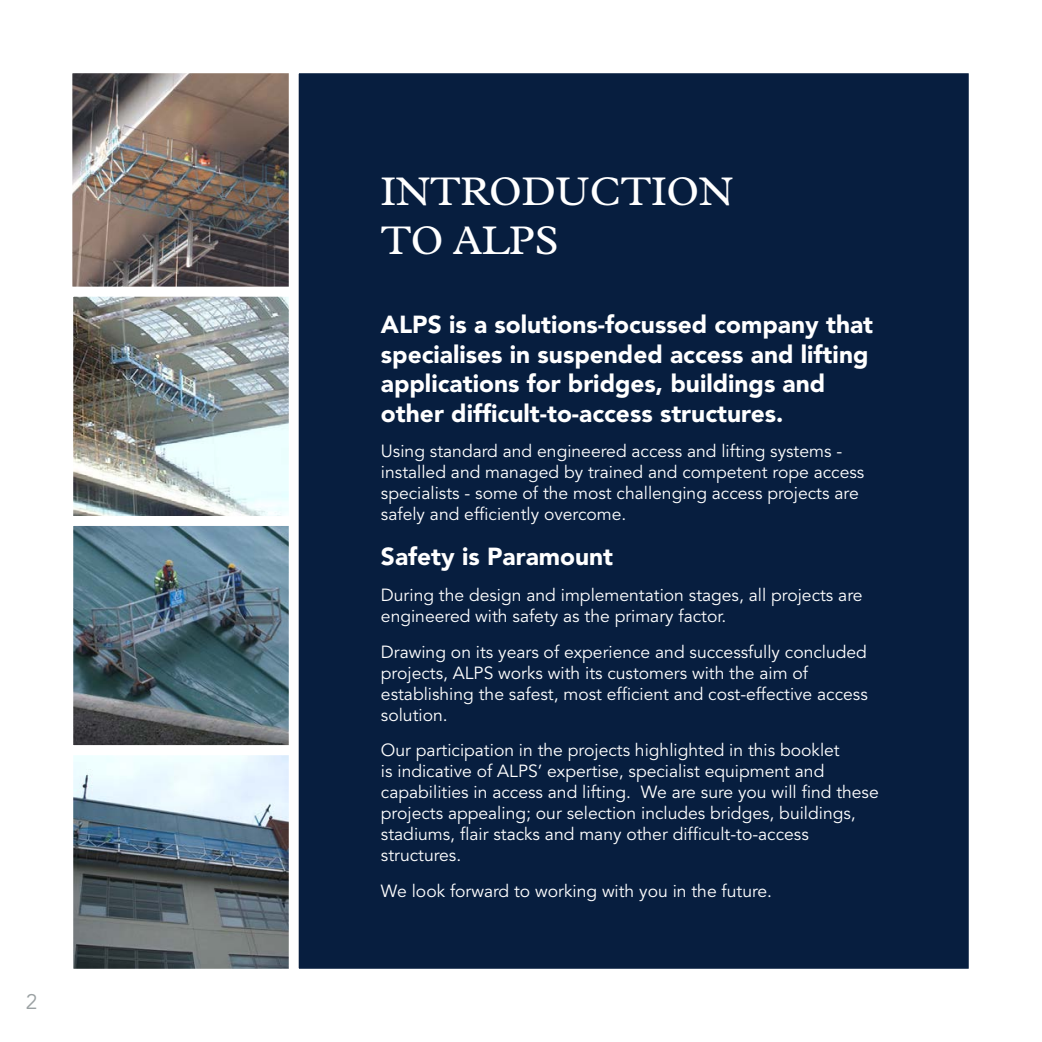
<style>
.page{position:relative;width:1042px;height:1042px;background:#fff}
.page>*{position:absolute;margin:0;border:0;box-sizing:border-box;transform-origin:0 0}
.t1{font:40.25px/48.3px "Plantin";color:#fff}
.t2{font:900 24.5px/29.4px "Avenir";color:#fff}
.t3{font:21px "Avenir";color:#9ba1a3}
.t4{font:17.5px/21px "Avenir";color:#fff}
</style>
<div class="page">
<img style="left:73px;top:74px;width:216px;height:441px">
<div style="left:62px;top:63px;width:240px;height:234px;border:10px solid #fff"></div>
<div style="left:63px;top:287px;width:238px;height:239px;border:10px solid #fff"></div>
<img style="left:74px;top:527px;width:215px;height:217px">
<div style="left:63px;top:516px;width:237px;height:239px;border:10px solid #fff"></div>
<img style="left:74px;top:756px;width:215px;height:211px">
<div style="left:63px;top:745px;width:240px;height:233px;border:10px solid #fff"></div>
<div style="left:289px;top:63px;width:689px;height:915px;background:#071e3f;border:10px solid #fff"></div>
<p class="t3" style="left:26px;top:990px;width:13px">2</p>
<h1 class="t1" style="left:381px;top:167px;width:354px">INTRODUCTION<br>TO ALPS</h1>
<h2 class="t2" style="left:381px;top:310px;width:494px">ALPS is a solutions-focussed company that specialises in suspended access and lifting applications for bridges, buildings and other difficult-to-access structures.</h2>
<p class="t4" style="left:381px;top:441px;width:485px">Using standard and engineered access and lifting systems - installed and managed by trained and competent rope access specialists - some of the most challenging access projects are safely and efficiently overcome.</p>
<h2 class="t2" style="left:381px;top:541px;width:234px">Safety is Paramount</h2>
<p class="t4" style="left:381px;top:584px;width:483px">During the design and implementation stages, all projects are engineered with safety as the primary factor.</p>
<p class="t4" style="left:381px;top:641px;width:488px">Drawing on its years of experience and successfully concluded projects, ALPS works with its customers with the aim of establishing the safest, most efficient and cost-effective access solution.</p>
<p class="t4" style="left:381px;top:740px;width:499px">Our participation in the projects highlighted in this booklet<br>is indicative of ALPS’ expertise, specialist equipment and capabilities in access and lifting. We are sure you will find these projects appealing; our selection includes bridges, buildings, stadiums, flair stacks and many other difficult-to-access structures.</p>
<p class="t4" style="left:381px;top:881px;width:393px">We look forward to working with you in the future.</p>
</div>
